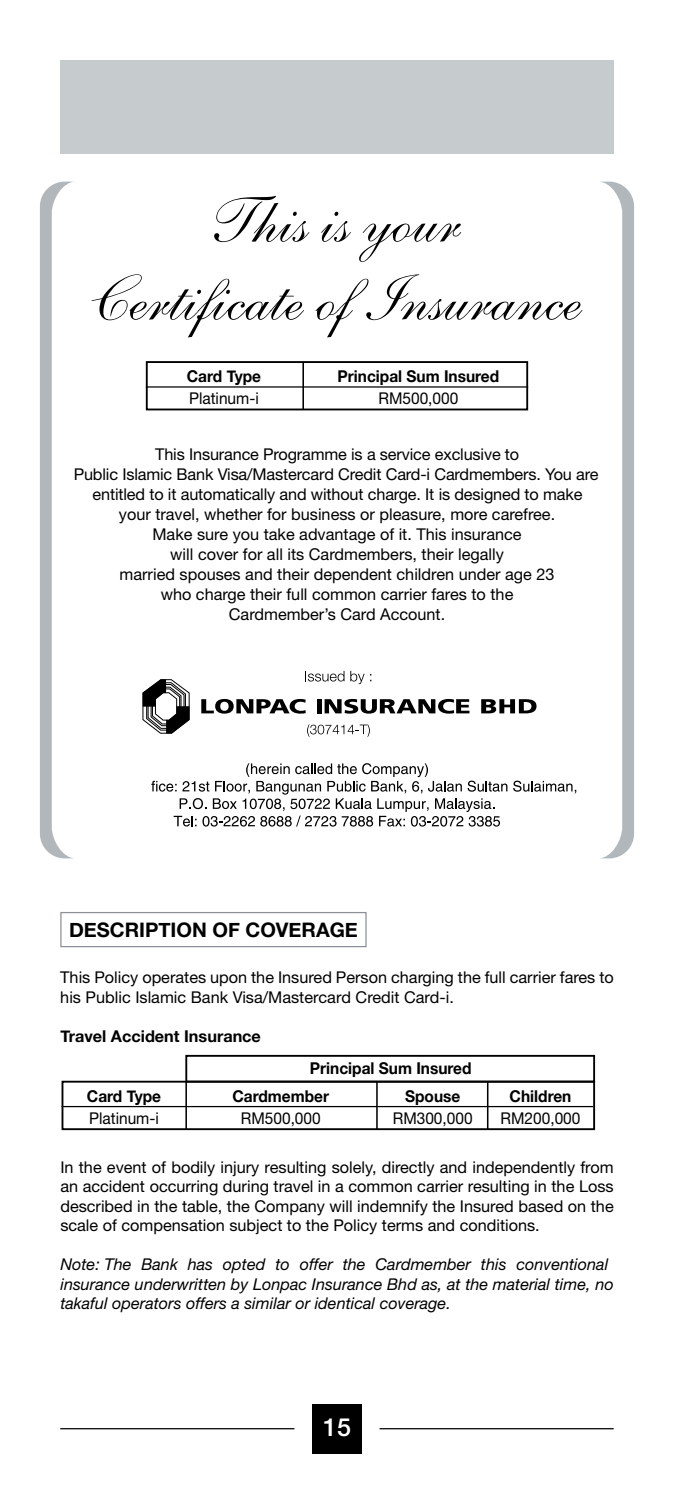
<style>
.page{position:relative;width:674px;height:1489px;background:#fff}
.page>*{position:absolute;margin:0;border:0;box-sizing:border-box;transform-origin:0 0}
.t1{font:500 25px "Helvetica Neue LT Std";color:#fff}
.t2{font:700 20px "Helvetica Neue";color:#000}
.t3{font:16.25px/20px "Helvetica Neue LT Std";color:#000;text-align:center}
.t4{font:italic 16.25px/19.5px "Helvetica Neue LT Std";color:#000}
.t5{font:700 16.25px "Helvetica Neue";color:#000;scale:.95 1}
.t6{font:16.25px "Helvetica Neue LT Std";color:#000;scale:.95 1}
.t7{font:700 16.25px "Helvetica Neue";color:#000}
</style>
<div class="page">
<div style="left:312px;top:1403px;width:49px;height:50px;background:#000"></div>
<hr style="left:60px;top:1427px;width:234px;height:2px;background:#000">
<hr style="left:379px;top:1427px;width:234px;height:2px;background:#000">
<div style="left:60px;top:61px;width:553px;height:92px;background:#c6cbce"></div>
<svg style="left:602px;top:182px;width:31px;height:676px"></svg>
<svg style="left:40px;top:182px;width:32px;height:676px"></svg>
<svg style="left:305px;top:671px;width:39px;height:10px"></svg>
<svg style="left:350px;top:671px;width:14px;height:13px"></svg>
<svg style="left:307px;top:724px;width:9px;height:12px"></svg>
<svg style="left:317px;top:724px;width:7px;height:10px"></svg>
<svg style="left:325px;top:724px;width:44px;height:12px"></svg>
<svg style="left:201px;top:699px;width:104px;height:14px"></svg>
<div style="left:316px;top:699px;width:5px;height:14px;background:#000"></div>
<svg style="left:324px;top:699px;width:145px;height:14px"></svg>
<svg style="left:481px;top:699px;width:55px;height:14px"></svg>
<svg style="left:142px;top:679px;width:48px;height:55px"></svg>
<svg style="left:513px;top:780px;width:63px;height:13px"></svg>
<svg style="left:151px;top:763px;width:356px;height:63px"></svg>
<div style="left:60px;top:911px;width:306px;height:36px;border:1px solid #8c9097"></div>
<svg style="left:214px;top:196px;width:95px;height:46px"></svg>
<svg style="left:321px;top:212px;width:30px;height:30px"></svg>
<svg style="left:359px;top:223px;width:102px;height:39px"></svg>
<svg style="left:92px;top:274px;width:212px;height:63px"></svg>
<svg style="left:315px;top:274px;width:267px;height:63px"></svg>
<hr style="left:302px;top:362px;width:2px;height:48px;background:#000">
<hr style="left:146px;top:386px;width:382px;height:1px;background:#000">
<div style="left:146px;top:361px;width:382px;height:49px;border:2px solid #000"></div>
<hr style="left:185px;top:1081px;width:2px;height:48px;background:#000">
<hr style="left:376px;top:1081px;width:1px;height:48px;background:#000">
<hr style="left:486px;top:1081px;width:2px;height:48px;background:#000">
<hr style="left:61px;top:1105px;width:532px;height:2px;background:#000">
<div style="left:185px;top:1054px;width:409px;height:28px;border:2px solid #000"></div>
<div style="left:61px;top:1080px;width:533px;height:50px;border:2px solid #000"></div>
<p class="t5" style="left:187px;top:363px;width:79px">Card Type</p>
<p class="t6" style="left:189px;top:388px;width:75px">Platinum-i</p>
<p class="t5" style="left:337px;top:363px;width:171px">Principal Sum Insured</p>
<p class="t6" style="left:378px;top:388px;width:86px">RM500,000</p>
<p class="t3" style="left:74px;top:444px;width:526px">This Insurance Programme is a service exclusive to<br>Public Islamic Bank Visa/Mastercard Credit Card-i Cardmembers. You are entitled to it automatically and without charge. It is designed to make your travel, whether for business or pleasure, more carefree.<br>Make sure you take advantage of it. This insurance<br>will cover for all its Cardmembers, their legally<br>married spouses and their dependent children under age 23<br>who charge their full common carrier fares to the<br>Cardmember’s Card Account.</p>
<p class="t2" style="left:69px;top:914px;width:290px">DESCRIPTION OF COVERAGE</p>
<p class="t3" style="left:60px;top:967px;width:554px;text-align:left">This Policy operates upon the Insured Person charging the full carrier fares to his Public Islamic Bank Visa/Mastercard Credit Card-i.</p>
<p class="t7" style="left:60px;top:1023px;width:202px">Travel Accident Insurance</p>
<p class="t5" style="left:310px;top:1055px;width:171px">Principal Sum Insured</p>
<p class="t5" style="left:87px;top:1083px;width:80px">Card Type</p>
<p class="t5" style="left:232px;top:1083px;width:103px">Cardmember</p>
<p class="t5" style="left:405px;top:1083px;width:60px">Spouse</p>
<p class="t5" style="left:509px;top:1083px;width:67px">Children</p>
<p class="t6" style="left:89px;top:1108px;width:75px">Platinum-i</p>
<p class="t6" style="left:241px;top:1108px;width:86px">RM500,000</p>
<p class="t6" style="left:392px;top:1108px;width:86px">RM300,000</p>
<p class="t6" style="left:500px;top:1108px;width:86px">RM200,000</p>
<p class="t3" style="left:60px;top:1156px;width:554px;text-align:justify">In the event of bodily injury resulting solely, directly and independently from an accident occurring during travel in a common carrier resulting in the Loss described in the table, the Company will indemnify the Insured based on the scale of compensation subject to the Policy terms and conditions.</p>
<p class="t4" style="left:60px;top:1254px;width:554px">Note: The Bank has opted to offer the Cardmember this conventional insurance underwritten by Lonpac Insurance Bhd as, at the material time, no takaful operators offers a similar or identical coverage.</p>
<h1 class="t1" style="left:323px;top:1411px;width:29px">15</h1>
</div>
